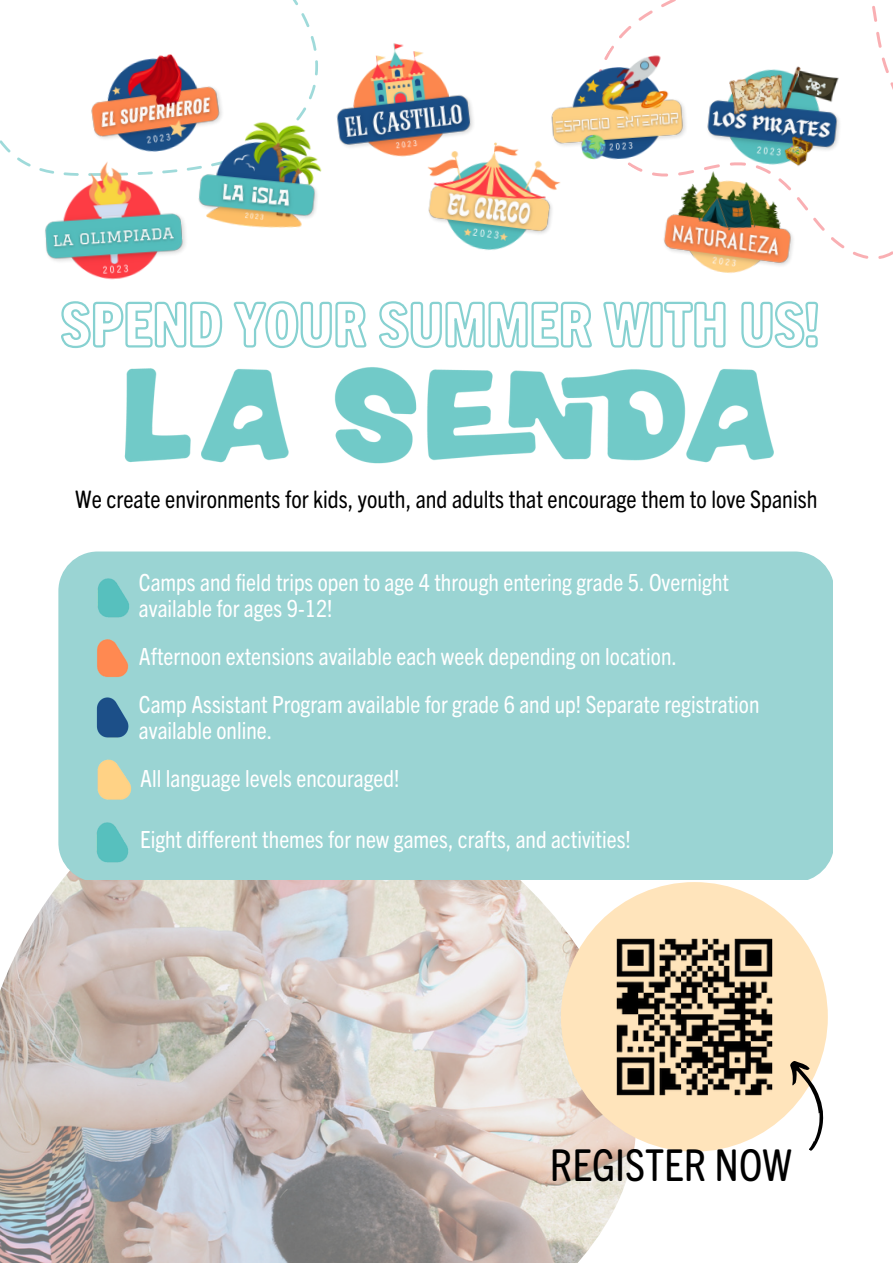
<style>
.page{position:relative;width:893px;height:1264px;background:#fff}
.page>*{position:absolute;margin:0;border:0;box-sizing:border-box;transform-origin:0 0}
.t1{font:condensed 44.1px "Trade Gothic Next SR Pro";color:#000}
.t2{font:condensed 24.3px "Trade Gothic Next SR Pro";color:#000}
.t3{font:condensed 23.7px/26px "Trade Gothic Next SR Pro";color:#fff}
</style>
<div class="page">
<svg style="left:0;top:0;width:318px;height:167px"></svg>
<img style="left:73px;top:25px;width:160px;height:122px">
<img style="left:428px;top:142px;width:133px;height:108px">
<svg style="left:619px;top:0;width:273px;height:306px"></svg>
<img style="left:542px;top:38px;width:152px;height:130px">
<img style="left:30px;top:147px;width:158px;height:133px">
<img style="left:336px;top:43px;width:148px;height:126px">
<img style="left:188px;top:114px;width:134px;height:114px">
<img style="left:651px;top:148px;width:158px;height:138px">
<img style="left:694px;top:38px;width:159px;height:138px">
<svg style="left:61px;top:300px;width:757px;height:49px"></svg>
<img style="left:97px;top:286px;width:698px;height:178px">
<img style="left:0;top:880px;width:644px;height:382px">
<div style="left:561px;top:882px;width:266px;height:269px;background:#ffe4bb;border-radius:50%"></div>
<svg style="left:794px;top:1056px;width:30px;height:95px"></svg>
<div style="left:58px;top:551px;width:774px;height:329px;background:#9ad4d3"></div>
<img style="left:96px;top:638px;width:33px;height:39px">
<img style="left:97px;top:578px;width:33px;height:40px">
<img style="left:96px;top:697px;width:33px;height:40px">
<img style="left:91px;top:757px;width:43px;height:45px">
<img style="left:96px;top:822px;width:33px;height:40px">
<img style="left:594px;top:916px;width:200px;height:201px">
<p class="t2" style="left:75px;top:488px;width:743px">We create environments for kids, youth, and adults that encourage them to love Spanish</p>
<p class="t3" style="left:139px;top:570px;width:591px">Camps and field trips open to age 4 through entering grade 5. Overnight available for ages 9-12!</p>
<p class="t3" style="left:139px;top:645px;width:539px">Afternoon extensions available each week depending on location.</p>
<p class="t3" style="left:139px;top:692px;width:622px">Camp Assistant Program available for grade 6 and up! Separate registration available online.</p>
<p class="t3" style="left:140px;top:766px;width:261px">All language levels encouraged!</p>
<p class="t3" style="left:140px;top:828px;width:492px">Eight different themes for new games, crafts, and activities!</p>
<h1 class="t1" style="left:549px;top:1145px;width:244px">REGISTER NOW</h1>
</div>
